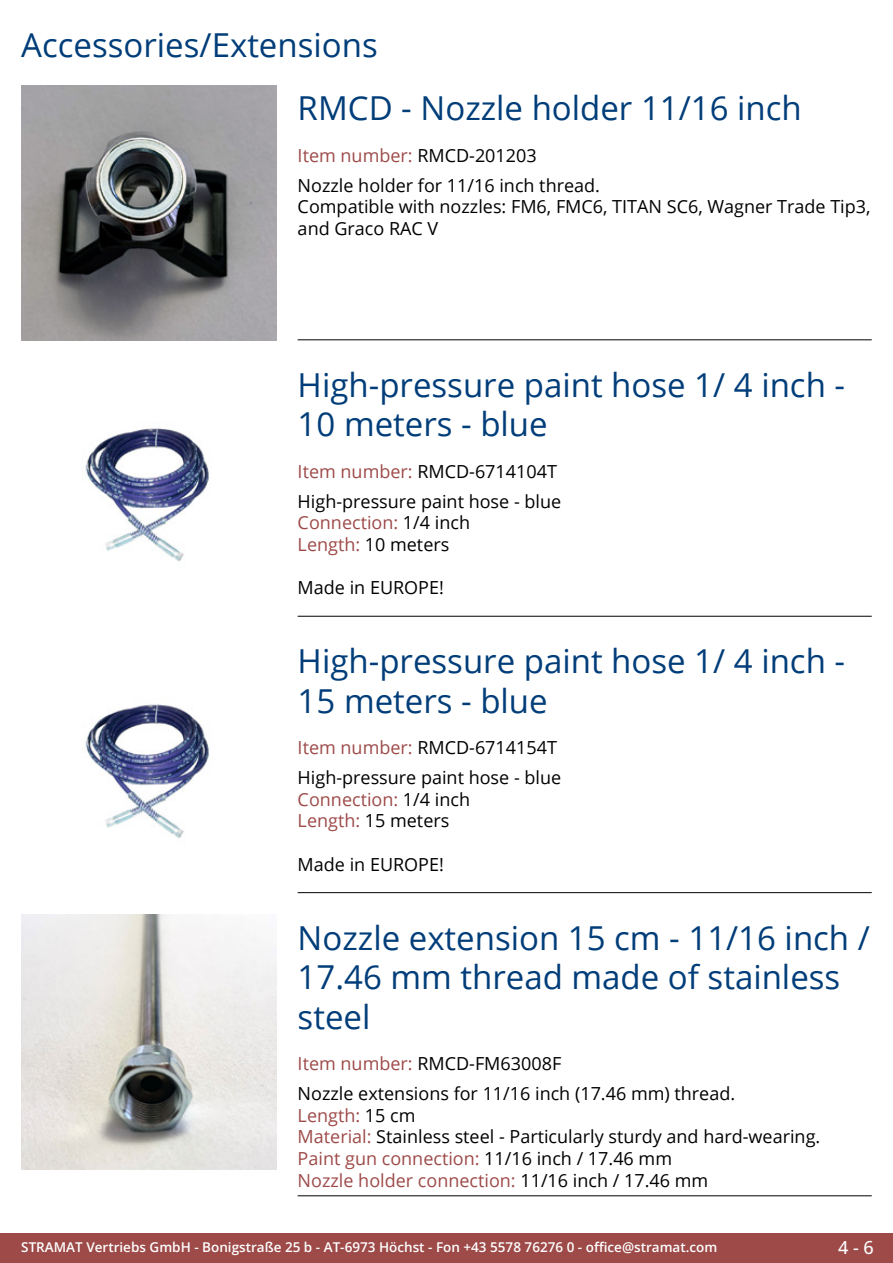
<style>
.page{position:relative;width:893px;height:1263px;background:#fff}
.page>*{position:absolute;margin:0;border:0;box-sizing:border-box;transform-origin:0 0}
.t1{font:33px/39.6px "Open Sans";color:#003d79}
.t2{font:18px/21.6px "Open Sans";color:#000}
.t3{font:18px "Open Sans";color:#9d4a48}
.t4{font:500 18px "Open Sans";color:#fff}
.t5{font:600 13.5px "Open Sans";color:#fff}
.s1{color:#000}
.s2{color:#9d4a48}
</style>
<div class="page">
<div style="left:0;top:1233px;width:893px;height:30px;background:#9d4a48"></div>
<hr style="left:298px;top:340px;width:574px;height:1px;background:#000">
<hr style="left:298px;top:616px;width:574px;height:1px;background:#000">
<hr style="left:298px;top:892px;width:574px;height:1px;background:#000">
<hr style="left:298px;top:1195px;width:574px;height:1px;background:#000">
<img style="left:21px;top:85px;width:255px;height:255px">
<img style="left:85px;top:427px;width:124px;height:135px">
<img style="left:85px;top:703px;width:124px;height:136px">
<img style="left:21px;top:914px;width:255px;height:255px">
<h1 class="t1" style="left:298px;top:12px;width:506px;line-height:63.8px;text-indent:-276px">Accessories/Extensions<br>RMCD - Nozzle holder 11/16 inch</h1>
<p class="t3" style="left:298px;top:143px;width:241px">Item number: <span class="s1">RMCD-201203</span></p>
<p class="t2" style="left:298px;top:174px;width:574px">Nozzle holder for 11/16 inch thread.<br>Compatible with nozzles: FM6, FMC6, TITAN SC6, Wagner Trade Tip3, and Graco RAC V</p>
<h1 class="t1" style="left:298px;top:364px;width:549px">High-pressure paint hose 1/ 4 inch -<br>10 meters - blue</h1>
<p class="t2" style="left:298px;top:460px;width:261px"><span class="s2">Item number:</span> RMCD-6714104T</p>
<p class="t2" style="left:298px;top:490px;width:265px">High-pressure paint hose - blue<br><span class="s2">Connection:</span> 1/4 inch<br><span class="s2">Length:</span> 10 meters</p>
<p class="t2" style="left:298px;top:576px;width:148px">Made in EUROPE!</p>
<h1 class="t1" style="left:298px;top:640px;width:549px">High-pressure paint hose 1/ 4 inch -<br>15 meters - blue</h1>
<p class="t2" style="left:298px;top:737px;width:261px"><span class="s2">Item number:</span> RMCD-6714154T</p>
<p class="t2" style="left:298px;top:766px;width:265px">High-pressure paint hose - blue<br><span class="s2">Connection:</span> 1/4 inch<br><span class="s2">Length:</span> 15 meters</p>
<p class="t2" style="left:298px;top:853px;width:148px">Made in EUROPE!</p>
<h1 class="t1" style="left:298px;top:917px;width:574px">Nozzle extension 15 cm - 11/16 inch /<br>17.46 mm thread made of stainless steel</h1>
<p class="t2" style="left:298px;top:1053px;width:265px"><span class="s2">Item number:</span> RMCD-FM63008F</p>
<p class="t2" style="left:298px;top:1082px;width:524px">Nozzle extensions for 11/16 inch (17.46 mm) thread.<br><span class="s2">Length:</span> 15 cm<br><span class="s2">Material:</span> Stainless steel - Particularly sturdy and hard-wearing.<br><span class="s2">Paint gun connection:</span> 11/16 inch / 17.46 mm<br><span class="s2">Nozzle holder connection:</span> 11/16 inch / 17.46 mm</p>
<p class="t5" style="left:21px;top:1238px;width:698px">STRAMAT Vertriebs GmbH - Bonigstraße 25 b - AT-6973 Höchst - Fon +43 5578 76276 0 - office@stramat.com</p>
<p class="t4" style="left:838px;top:1234px;width:37px">4 - 6</p>
</div>
